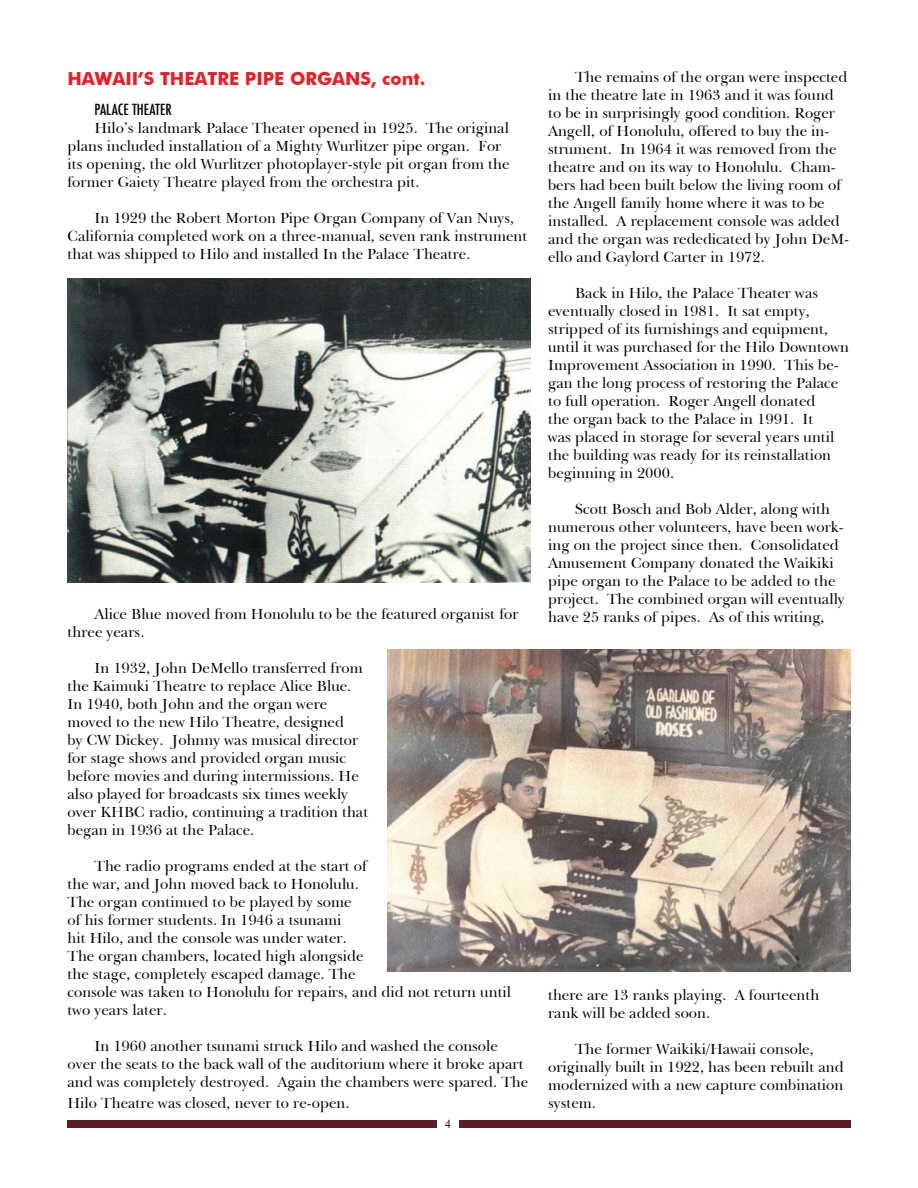
<style>
.page{position:relative;width:918px;height:1188px;background:#fff}
.page>*{position:absolute;margin:0;border:0;box-sizing:border-box;transform-origin:0 0}
.t1{font:700 18px "Futura BT";color:#ed1c24}
.t2{font:15px/18px "New Baskerville IT Cby BT";color:#000}
.t3{font:500 condensed 15px "Futura";color:#000}
</style>
<div class="page">
<div style="left:68px;top:1120px;width:369px;height:8px;background:#5e1c23"></div>
<div style="left:459px;top:1120px;width:391px;height:8px;background:#5e1c23"></div>
<img style="left:68px;top:278px;width:462px;height:305px">
<img style="left:388px;top:650px;width:462px;height:322px">
<p class="t1" style="left:68px;top:67px;width:359px">HAWAII’S THEATRE PIPE ORGANS, cont.</p>
<p class="t3" style="left:94px;top:100px;width:79px">PALACE THEATER</p>
<p class="t2" style="left:68px;top:119px;width:444px;text-indent:27px">Hilo’s landmark Palace Theater opened in 1925. The original plans included installation of a Mighty Wurlitzer pipe organ. For its opening, the old Wurlitzer photoplayer-style pit organ from the former Gaiety Theatre played from the orchestra pit.</p>
<p class="t2" style="left:68px;top:209px;width:461px;text-indent:27px">In 1929 the Robert Morton Pipe Organ Company of Van Nuys,<br>California completed work on a three-manual, seven rank instrument that was shipped to Hilo and installed In the Palace Theatre.</p>
<p class="t2" style="left:68px;top:605px;width:453px;text-indent:27px">Alice Blue moved from Honolulu to be the featured organist for three years.</p>
<p class="t2" style="left:68px;top:659px;width:302px;text-indent:27px">In 1932, John DeMello transferred from the Kaimuki Theatre to replace Alice Blue.<br>In 1940, both John and the organ were moved to the new Hilo Theatre, designed<br>by CW Dickey. Johnny was musical director for stage shows and provided organ music before movies and during intermissions. He also played for broadcasts six times weekly over KHBC radio, continuing a tradition that began in 1936 at the Palace.</p>
<p class="t2" style="left:68px;top:857px;width:445px;text-indent:27px">The radio programs ended at the start of<br>the war, and John moved back to Honolulu.<br>The organ continued to be played by some<br>of his former students. In 1946 a tsunami<br>hit Hilo, and the console was under water.<br>The organ chambers, located high alongside<br>the stage, completely escaped damage. The<br>console was taken to Honolulu for repairs, and did not return until two years later.</p>
<p class="t2" style="left:68px;top:1037px;width:462px;text-align:center">In 1960 another tsunami struck Hilo and washed the console<br>over the seats to the back wall of the auditorium where it broke apart and was completely destroyed. Again the chambers were spared. The</p>
<p class="t2" style="left:68px;top:1094px;width:284px">Hilo Theatre was closed, never to re-open.</p>
<p class="t2" style="left:548px;top:68px;width:303px;text-indent:27px">The remains of the organ were inspected in the theatre late in 1963 and it was found to be in surprisingly good condition. Roger Angell, of Honolulu, offered to buy the in&shy;strument. In 1964 it was removed from the theatre and on its way to Honolulu. Cham&shy;bers had been built below the living room of the Angell family home where it was to be installed. A replacement console was added and the organ was rededicated by John DeM&shy;ello and Gaylord Carter in 1972.</p>
<p class="t2" style="left:548px;top:284px;width:302px;text-indent:27px">Back in Hilo, the Palace Theater was eventually closed in 1981. It sat empty, stripped of its furnishings and equipment, until it was purchased for the Hilo Downtown Improvement Association in 1990. This be&shy;gan the long process of restoring the Palace to full operation. Roger Angell donated<br>the organ back to the Palace in 1991. It<br>was placed in storage for several years until the building was ready for its reinstallation beginning in 2000.</p>
<p class="t2" style="left:548px;top:500px;width:298px;text-indent:27px">Scott Bosch and Bob Alder, along with numerous other volunteers, have been work&shy;ing on the project since then. Consolidated Amusement Company donated the Waikiki pipe organ to the Palace to be added to the project. The combined organ will eventually have 25 ranks of pipes. As of this writing,</p>
<p class="t2" style="left:548px;top:986px;width:273px">there are 13 ranks playing. A fourteenth rank will be added soon.</p>
<p class="t2" style="left:548px;top:1040px;width:297px;text-indent:27px">The former Waikiki/Hawaii console, originally built in 1922, has been rebuilt and modernized with a new capture combination system.</p>
</div>
